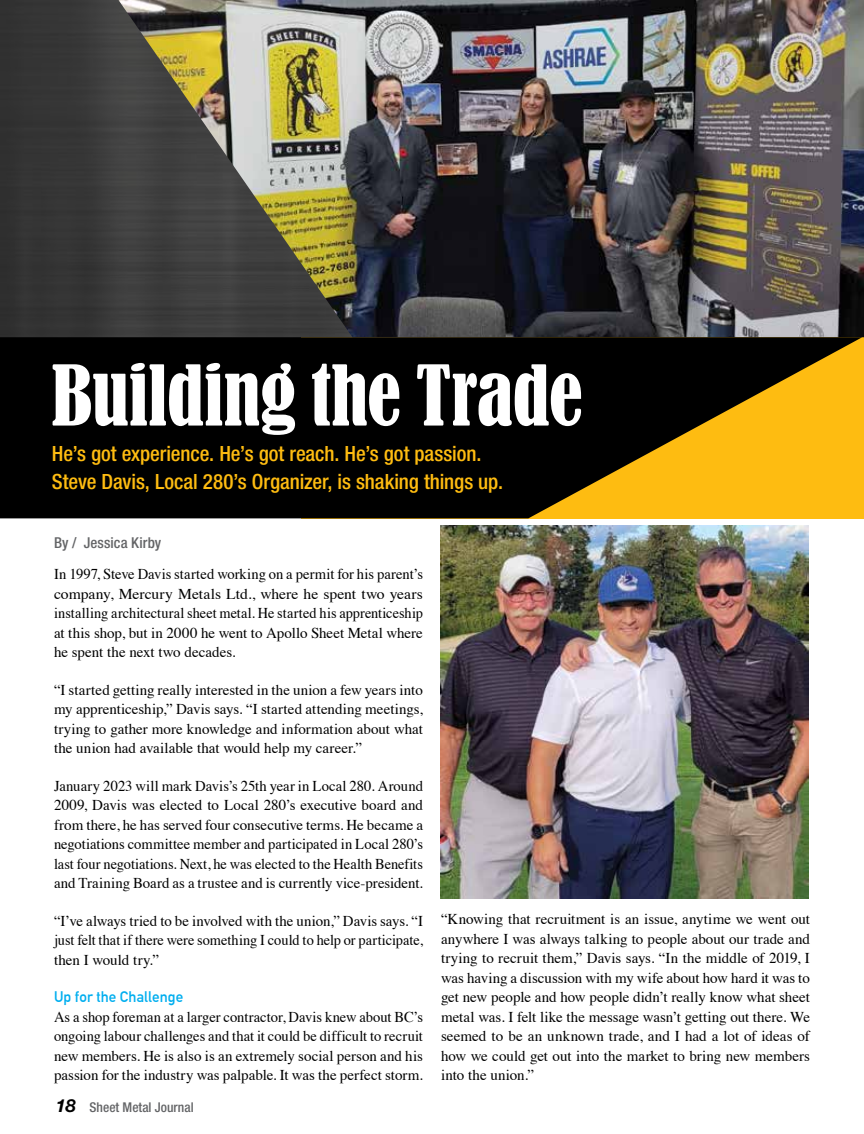
<style>
.page{position:relative;width:864px;height:1134px;background:#fff}
.page>*{position:absolute;margin:0;border:0;box-sizing:border-box;transform-origin:0 0}
.t1{font:condensed 77.7px "Bernard";letter-spacing:-.005em;color:#fff}
.t2{font:500 condensed 21px/28px "Helvetica Neue LT Std";letter-spacing:-.005em;color:#febc11}
.t3{font:15px/19.5px "Times";color:#000;text-align:justify}
.t4{font:700 15px "DIN Alternate";letter-spacing:.005em;color:#00aeef}
.t5{font:500 condensed 15px "Helvetica Neue LT Std";letter-spacing:.005em;color:#636466}
.t6{font:500 condensed 13.5px "Helvetica Neue LT Std";color:#636466}
.s1{font-weight:700;font-style:italic;font-stretch:normal;font-size:18px;color:#000}
</style>
<div class="page">
<img style="left:0;top:0;width:118px;height:337px">
<img style="left:118px;top:0;width:746px;height:337px">
<svg style="left:0;top:337px;width:862px;height:181px;background:#312403"></svg>
<img style="left:441px;top:526px;width:368px;height:373px">
<h1 class="t1" style="left:52px;top:351px;width:533px">Building the Trade</h1>
<h2 class="t2" style="left:52px;top:439px;width:453px">He’s got experience. He’s got reach. He’s got passion.<br>Steve Davis, Local 280’s Organizer, is shaking things up.</h2>
<p class="t5" style="left:54px;top:534px;width:109px">By / Jessica Kirby</p>
<p class="t3" style="left:54px;top:563px;width:371px">In 1997, Steve Davis started working on a permit for his parent’s company, Mercury Metals Ltd., where he spent two years installing architectural sheet metal. He started his apprenticeship at this shop, but in 2000 he went to Apollo Sheet Metal where he spent the next two decades.</p>
<p class="t3" style="left:54px;top:678px;width:371px">“I started getting really interested in the union a few years into my apprenticeship,” Davis says. “I started attending meetings, trying to gather more knowledge and information about what the union had available that would help my career.”</p>
<p class="t3" style="left:54px;top:774px;width:371px">January 2023 will mark Davis’s 25th year in Local 280. Around 2009, Davis was elected to Local 280’s executive board and from there, he has served four consecutive terms. He became a negotiations committee member and participated in Local 280’s last four negotiations. Next, he was elected to the Health Benefits and Training Board as a trustee and is currently vice-president.</p>
<p class="t3" style="left:54px;top:909px;width:371px">“I’ve always tried to be involved with the union,” Davis says. “I just felt that if there were something I could to help or participate, then I would try.”</p>
<p class="t4" style="left:54px;top:985px;width:131px">Up for the Challenge</p>
<p class="t3" style="left:54px;top:1005px;width:371px">As a shop foreman at a larger contractor, Davis knew about BC’s ongoing labour challenges and that it could be difficult to recruit new members. He is also is an extremely social person and his passion for the industry was palpable. It was the perfect storm.</p>
<p class="t6" style="left:56px;top:1099px;width:139px"><span class="s1">18</span> Sheet Metal Journal</p>
<p class="t3" style="left:441px;top:908px;width:371px">“Knowing that recruitment is an issue, anytime we went out anywhere I was always talking to people about our trade and trying to recruit them,” Davis says. “In the middle of 2019, I was having a discussion with my wife about how hard it was to get new people and how people didn’t really know what sheet metal was. I felt like the message wasn’t getting out there. We seemed to be an unknown trade, and I had a lot of ideas of how we could get out into the market to bring new members into the union.”</p>
</div>
